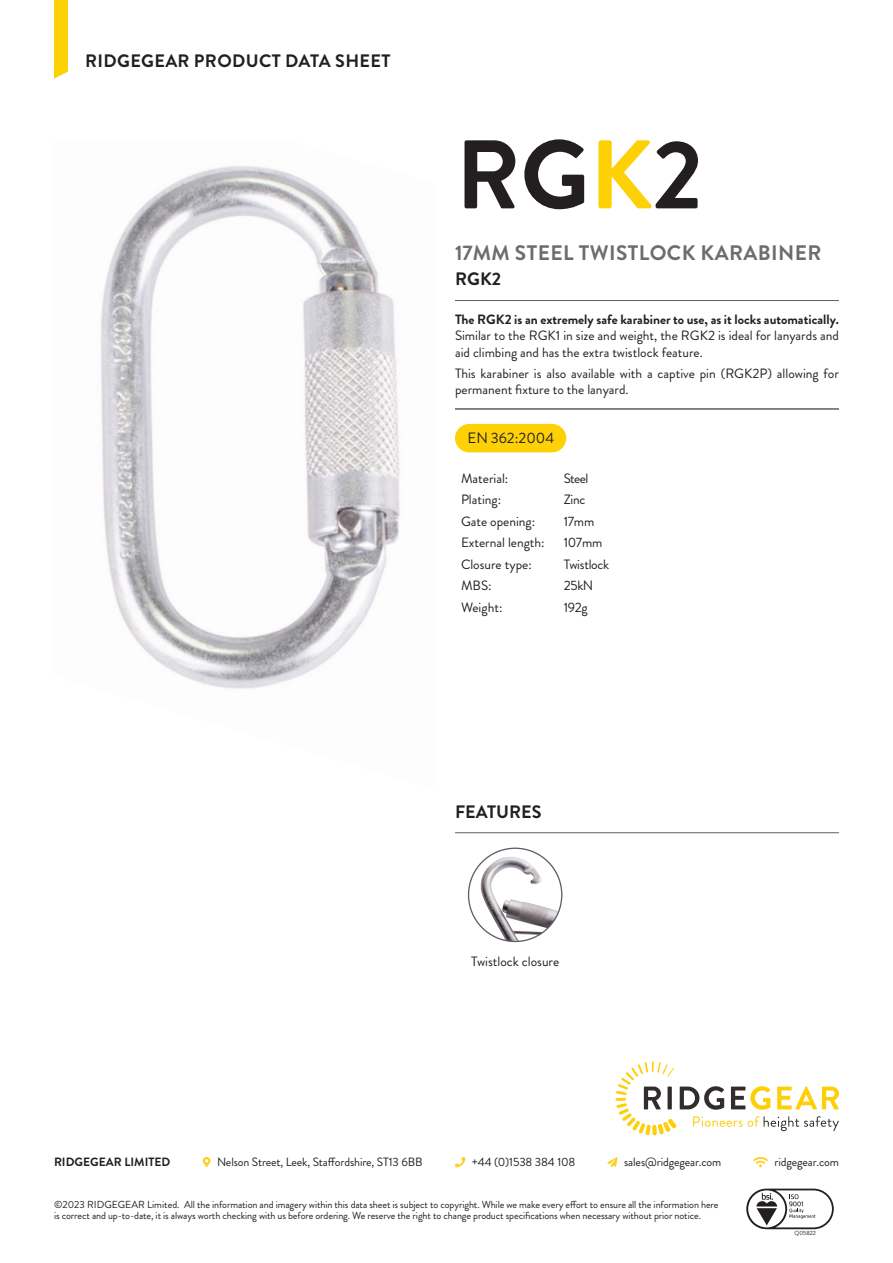
<style>
.page{position:relative;width:893px;height:1263px;background:#fff}
.page>*{position:absolute;margin:0;border:0;box-sizing:border-box;transform-origin:0 0}
.t1{font:700 97.2px "Brandon Grotesque";color:#231f20}
.t2{font:700 21px "Brandon Grotesque";letter-spacing:.02em;color:#6c6d70}
.t3{font:700 18px "Brandon Grotesque";letter-spacing:.02em;color:#231f20}
.t4{font:700 18px "Brandon Grotesque";color:#231f20}
.t5{font:15px "Brandon Grotesque";color:#231f20}
.t6{font:13.5px/16.2px "Brandon Grotesque";color:#231f20}
.t7{font:700 13.5px "Brandon Grotesque";color:#231f20}
.t8{font:13.5px "Brandon Grotesque";letter-spacing:-.02em;color:#231f20}
.t9{font:12px "Brandon Grotesque";letter-spacing:-.01em;color:#231f20}
.t10{font:700 12px "Brandon Grotesque";color:#231f20}
.t11{font:10.2px/11.2px "Brandon Grotesque";letter-spacing:-.01em;color:#231f20}
.t12{font:6px "Brandon Grotesque";color:#231f20}
.s1{color:#fed006}
</style>
<div class="page">
<svg style="left:616px;top:1061px;width:223px;height:74px"></svg>
<svg style="left:203px;top:1157px;width:7px;height:10px"></svg>
<svg style="left:455px;top:1157px;width:10px;height:10px"></svg>
<svg style="left:607px;top:1157px;width:11px;height:10px"></svg>
<svg style="left:753px;top:1157px;width:15px;height:10px"></svg>
<svg style="left:54px;top:0;width:14px;height:79px"></svg>
<svg style="left:746px;top:1188px;width:88px;height:41px"></svg>
<hr style="left:455px;top:300px;width:384px;height:1px;background:#5b6065">
<hr style="left:455px;top:409px;width:384px;height:1px;background:#5b6065">
<div style="left:455px;top:424px;width:111px;height:28px;background:#fed006;border-radius:14px"></div>
<hr style="left:455px;top:832px;width:384px;height:1px;background:#5b6065">
<img style="left:101px;top:166px;width:299px;height:523px">
<img style="left:479px;top:857px;width:80px;height:84px">
<h3 class="t3" style="left:85px;top:48px;width:307px">RIDGEGEAR PRODUCT DATA SHEET</h3>
<p class="t1" style="left:456px;top:107px;width:249px">RG<span class="s1">K</span>2</p>
<p class="t2" style="left:455px;top:238px;width:368px">17MM STEEL TWISTLOCK KARABINER</p>
<p class="t3" style="left:455px;top:267px;width:47px">RGK2</p>
<p class="t7" style="left:455px;top:310px;width:385px">The RGK2 is an extremely safe karabiner to use, as it locks automatically.</p>
<p class="t6" style="left:455px;top:328px;width:385px">Similar to the RGK1 in size and weight, the RGK2 is ideal for lanyards and aid climbing and has the extra twistlock feature.</p>
<p class="t6" style="left:455px;top:365px;width:385px">This karabiner is also available with a captive pin (RGK2P) allowing for permanent fixture to the lanyard.</p>
<p class="t5" style="left:468px;top:428px;width:88px">EN 362:2004</p>
<p class="t6" style="left:461px;top:470px;width:49px">Material:</p>
<p class="t6" style="left:564px;top:470px;width:26px">Steel</p>
<p class="t6" style="left:461px;top:492px;width:42px">Plating:</p>
<p class="t6" style="left:564px;top:492px;width:23px">Zinc</p>
<p class="t6" style="left:461px;top:513px;width:76px">Gate opening:</p>
<p class="t6" style="left:564px;top:513px;width:32px">17mm</p>
<p class="t6" style="left:461px;top:535px;width:85px">External length:</p>
<p class="t6" style="left:564px;top:535px;width:40px">107mm</p>
<p class="t6" style="left:461px;top:556px;width:72px">Closure type:</p>
<p class="t8" style="left:564px;top:555px;width:47px">Twistlock</p>
<p class="t6" style="left:461px;top:578px;width:32px">MBS:</p>
<p class="t6" style="left:564px;top:578px;width:31px">25kN</p>
<p class="t6" style="left:461px;top:599px;width:43px">Weight:</p>
<p class="t6" style="left:564px;top:599px;width:26px">192g</p>
<p class="t4" style="left:455px;top:799px;width:88px">FEATURES</p>
<p class="t6" style="left:471px;top:954px;width:90px">Twistlock closure</p>
<p class="t10" style="left:54px;top:1154px;width:118px">RIDGEGEAR LIMITED</p>
<p class="t9" style="left:217px;top:1154px;width:207px">Nelson Street, Leek, Staffordshire, ST13 6BB</p>
<p class="t9" style="left:472px;top:1154px;width:105px">+44 (0)1538 384 108</p>
<p class="t9" style="left:624px;top:1154px;width:99px">sales@ridgegear.com</p>
<p class="t9" style="left:774px;top:1154px;width:66px">ridgegear.com</p>
<p class="t11" style="left:54px;top:1199px;width:666px">©2023 RIDGEGEAR Limited. All the information and imagery within this data sheet is subject to copyright. While we make every effort to ensure all the information here is correct and up-to-date, it is always worth checking with us before ordering. We reserve the right to change product specifications when necessary without prior notice.</p>
<p class="t12" style="left:794px;top:1229px;width:23px">Q05822</p>
</div>
